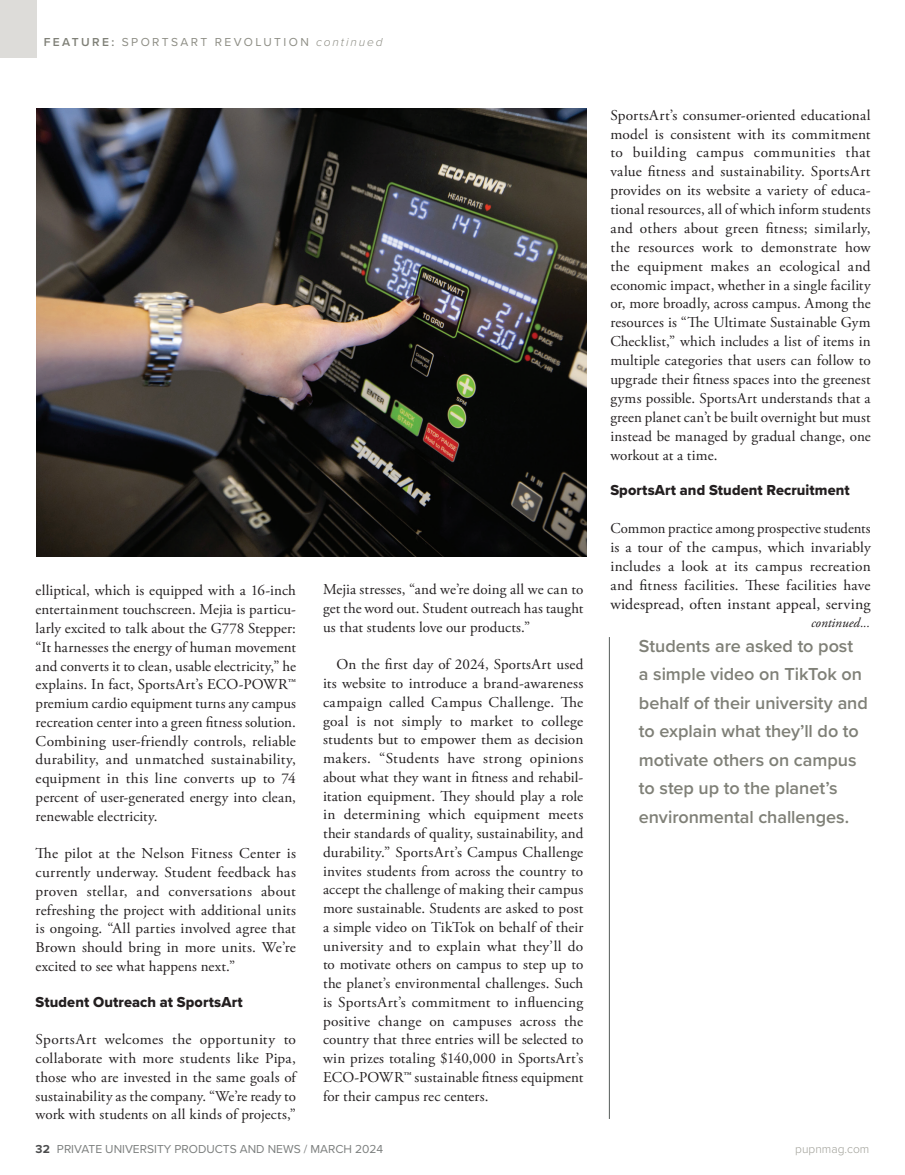
<style>
.page{position:relative;width:905px;height:1175px;background:#fff}
.page>*{position:absolute;margin:0;border:0;box-sizing:border-box;transform-origin:0 0}
.t1{font:600 18px/28.5px "Proxima Nova";letter-spacing:-.005em;color:#7f8077}
.t2{font:15.6px "Adobe Garamond Pro";letter-spacing:.01em;color:#231f20}
.t3{font:15px/18.8px "Adobe Garamond Pro";letter-spacing:.01em;color:#231f20;text-align:justify}
.t4{font:15px "Proxima Nova Extrabld";letter-spacing:.01em;color:#231f20}
.t5{font:italic 13.5px "Adobe Garamond Pro";color:#231f20}
.t6{font:12px "Proxima Nova";color:#7c7f7e}
.t7{font:12px "Proxima Nova";letter-spacing:.2em;color:#8e8e85}
.t8{font:300 12px "Proxima Nova";color:#9f9f97}
.s1{font-weight:600;color:#7f8077}
.s2{font-weight:300;font-style:italic}
.s3{font-weight:700;color:#4b4c4d}
</style>
<div class="page">
<div style="left:0;top:0;width:36px;height:58px;background:#dddcd9"></div>
<img style="left:36px;top:109px;width:550px;height:447px">
<hr style="left:609px;top:637px;width:1px;height:481px;background:#555b5a">
<p class="t7" style="left:44px;top:33px;width:340px"><span class="s1">FEATURE:</span> SPORTSART REVOLUTION <span class="s2">continued</span></p>
<p class="t3" style="left:36px;top:582px;width:262px">elliptical, which is equipped with a 16-inch entertainment touchscreen. Mejia is particu&shy;larly excited to talk about the G778 Stepper: “It harnesses the energy of human movement and converts it to clean, usable electricity,” he explains. In fact, SportsArt’s ECO-POWR™ premium cardio equipment turns any campus recreation center into a green fitness solution.<br>Combining user-friendly controls, reliable durability, and unmatched sustainability, equipment in this line converts up to 74 percent of user-generated energy into clean, renewable electricity.</p>
<p class="t3" style="left:36px;top:844px;width:262px">The pilot at the Nelson Fitness Center is currently underway. Student feedback has proven stellar, and conversations about refreshing the project with additional units is ongoing. “All parties involved agree that Brown should bring in more units. We’re excited to see what happens next.”</p>
<p class="t4" style="left:36px;top:990px;width:208px">Student Outreach at SportsArt</p>
<p class="t3" style="left:36px;top:1030px;width:262px">SportsArt welcomes the opportunity to collaborate with more students like Pipa, those who are invested in the same goals of sustainability as the company. “We’re ready to work with students on all kinds of projects,”</p>
<p class="t3" style="left:323px;top:580px;width:262px">Mejia stresses, “and we’re doing all we can to get the word out. Student outreach has taught us that students love our products.”</p>
<p class="t3" style="left:323px;top:655px;width:262px;text-indent:14px">On the first day of 2024, SportsArt used its website to introduce a brand-awareness campaign called Campus Challenge. The goal is not simply to market to college students but to empower them as decision makers. “Students have strong opinions about what they want in fitness and rehabil&shy;itation equipment. They should play a role in determining which equipment meets their standards of quality, sustainability, and durability.” SportsArt’s Campus Challenge invites students from across the country to accept the challenge of making their campus more sustainable. Students are asked to post a simple video on TikTok on behalf of their university and to explain what they’ll do to motivate others on campus to step up to the planet’s environmental challenges. Such is SportsArt’s commitment to influencing positive change on campuses across the country that three entries will be selected to win prizes totaling $140,000 in SportsArt’s ECO-POWR™ sustainable fitness equipment for their campus rec centers.</p>
<p class="t3" style="left:610px;top:106px;width:262px">SportsArt’s consumer-oriented educational model is consistent with its commitment to building campus communities that value fitness and sustainability. SportsArt provides on its website a variety of educa&shy;tional resources, all of which inform students and others about green fitness; similarly, the resources work to demonstrate how the equipment makes an ecological and economic impact, whether in a single facility or, more broadly, across campus. Among the resources is “The Ultimate Sustainable Gym Checklist,” which includes a list of items in multiple categories that users can follow to upgrade their fitness spaces into the greenest gyms possible. SportsArt understands that a green planet can’t be built overnight but must instead be managed by gradual change, one workout at a time.</p>
<p class="t4" style="left:610px;top:479px;width:241px">SportsArt and Student Recruitment</p>
<p class="t3" style="left:610px;top:519px;width:262px">Common practice among prospective students is a tour of the campus, which invariably includes a look at its campus recreation and fitness facilities. These facilities have</p>
<p class="t2" style="left:610px;top:595px;width:262px">widespread, often instant appeal, serving</p>
<p class="t5" style="left:811px;top:614px;width:60px">continued...</p>
<p class="t1" style="left:639px;top:631px;width:230px">Students are asked to post<br>a simple video on TikTok on behalf of their university and to explain what they’ll do to motivate others on campus to step up to the planet’s environmental challenges.</p>
<p class="t6" style="left:36px;top:1139px;width:349px"><span class="s3">32</span> PRIVATE UNIVERSITY PRODUCTS AND NEWS / MARCH 2024</p>
<p class="t8" style="left:795px;top:1139px;width:75px">pupnmag.com</p>
</div>
